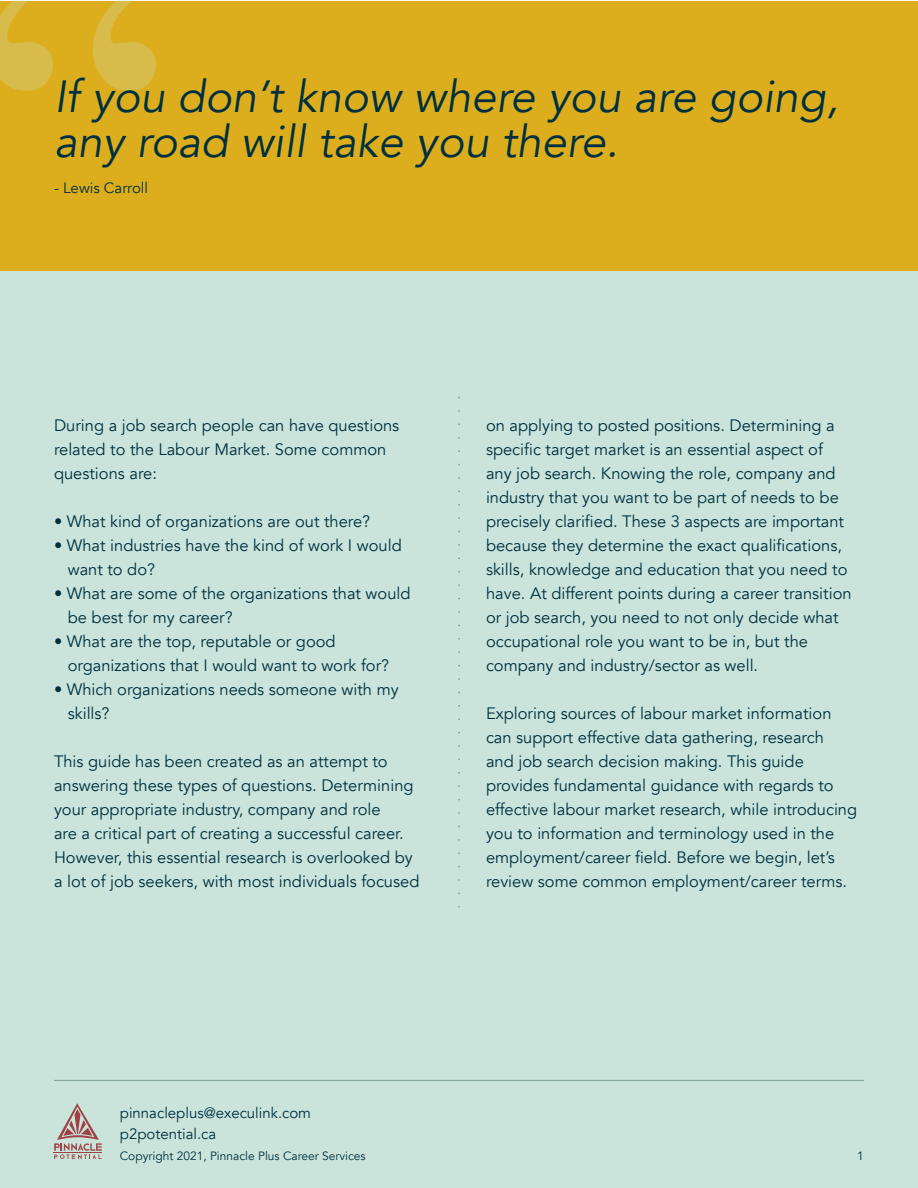
<style>
.page{position:relative;width:918px;height:1188px;background:#fff}
.page>*{position:absolute;margin:0;border:0;box-sizing:border-box;transform-origin:0 0}
.t1{font:450px "Times";color:#cae4db}
.t2{font:italic 45px/45px "Avenir";color:#00303f}
.t3{font:16.5px/24px "Avenir";color:#00303f}
.t4{font:15px/21px "Avenir";color:#00303f}
.t5{font:12px "Avenir";color:#00303f}
</style>
<div class="page">
<div style="left:0;top:1px;width:918px;height:1187px;background:#cae4db"></div>
<svg style="left:54px;top:1103px;width:48px;height:56px"></svg>
<hr style="left:54px;top:1080px;width:810px;height:1px;background:#7a9d96">
<div style="left:0;top:1px;width:918px;height:270px;background:#dcae1d"></div>
<svg style="left:458px;top:397px;width:2px;height:510px"></svg>
<h1 class="t1" style="left:-23px;top:-288px;width:201px">“</h1>
<h2 class="t2" style="left:54px;top:75px;width:786px">If you don’t know where you are going, any road will take you there.</h2>
<p class="t4" style="left:54px;top:177px;width:96px">- Lewis Carroll</p>
<p class="t3" style="left:54px;top:413px;width:347px">During a job search people can have questions related to the Labour Market. Some common questions are:</p>
<p class="t3" style="left:54px;top:509px;width:318px">• What kind of organizations are out there?</p>
<p class="t3" style="left:68px;top:533px;width:336px;text-indent:-14px">• What industries have the kind of work I would want to do?</p>
<p class="t3" style="left:68px;top:581px;width:344px;text-indent:-14px">• What are some of the organizations that would be best for my career?</p>
<p class="t3" style="left:68px;top:629px;width:323px;text-indent:-14px">• What are the top, reputable or good organizations that I would want to work for?</p>
<p class="t3" style="left:68px;top:677px;width:332px;text-indent:-14px">• Which organizations needs someone with my skills?</p>
<p class="t3" style="left:54px;top:749px;width:367px">This guide has been created as an attempt to answering these types of questions. Determining your appropriate industry, company and role<br>are a critical part of creating a successful career.<br>However, this essential research is overlooked by a lot of job seekers, with most individuals focused</p>
<p class="t3" style="left:486px;top:413px;width:367px">on applying to posted positions. Determining a specific target market is an essential aspect of any job search. Knowing the role, company and industry that you want to be part of needs to be precisely clarified. These 3 aspects are important because they determine the exact qualifications, skills, knowledge and education that you need to have. At different points during a career transition or job search, you need to not only decide what occupational role you want to be in, but the company and industry/sector as well.</p>
<p class="t3" style="left:486px;top:701px;width:373px">Exploring sources of labour market information can support effective data gathering, research<br>and job search decision making. This guide provides fundamental guidance with regards to effective labour market research, while introducing you to information and terminology used in the employment/career field. Before we begin, let’s review some common employment/career terms.</p>
<p class="t4" style="left:120px;top:1103px;width:193px">pinnacleplus@execulink.com p2potential.ca</p>
<p class="t5" style="left:120px;top:1149px;width:247px">Copyright 2021, Pinnacle Plus Career Services</p>
<p class="t5" style="left:857px;top:1149px;width:8px">1</p>
</div>
